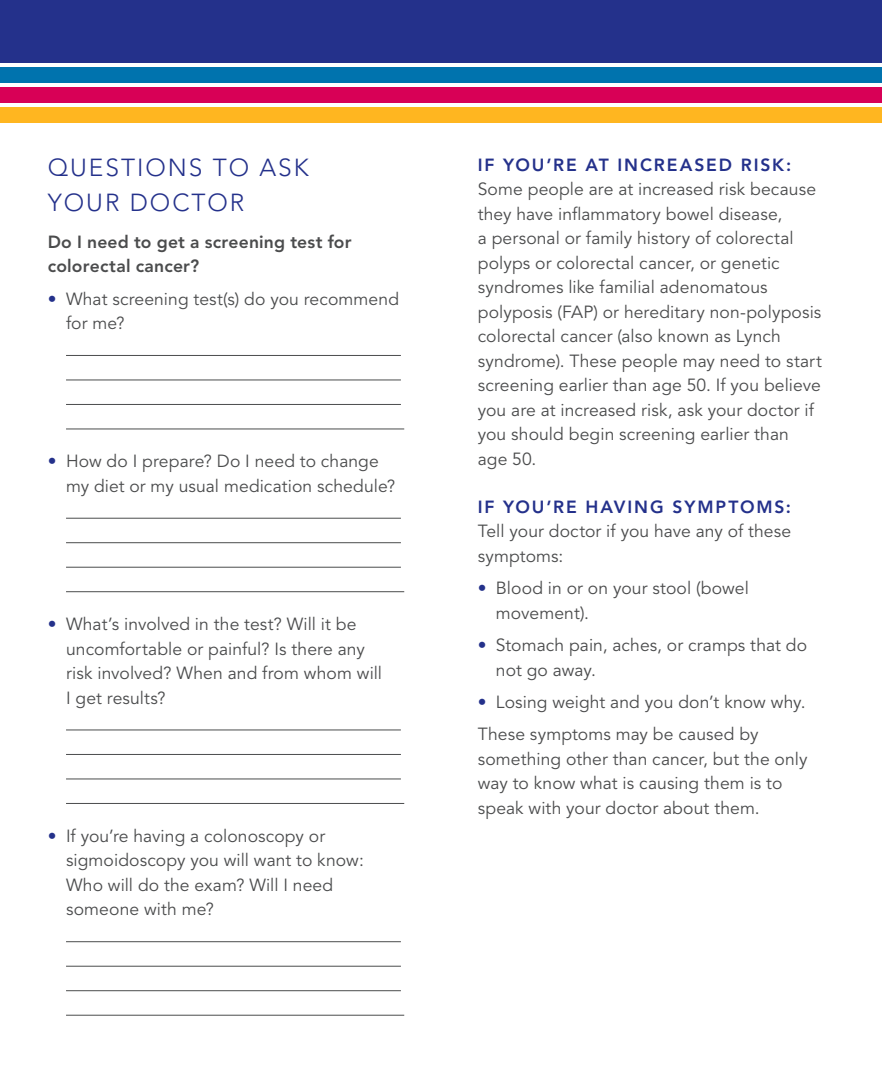
<style>
.page{position:relative;width:882px;height:1071px;background:#fff}
.page>*{position:absolute;margin:0;border:0;box-sizing:border-box;transform-origin:0 0}
.t1{font:300 24.5px/35px "Avenir";letter-spacing:.08em;color:#24318b}
.t2{font:17.5px/24.5px "Avenir";letter-spacing:.005em;color:#4b4c4d}
.t3{font:800 17.5px "Avenir";letter-spacing:.105em;color:#24318b}
.t4{font:800 17.5px/24.5px "Avenir";letter-spacing:.01em;color:#4b4c4d}
.s1{font-weight:300;color:#24318b}
</style>
<div class="page">
<hr style="left:66px;top:355px;width:335px;height:1px;background:#4b4c4d">
<hr style="left:66px;top:380px;width:335px;height:1px;background:#4b4c4d">
<hr style="left:66px;top:404px;width:335px;height:1px;background:#4b4c4d">
<hr style="left:66px;top:429px;width:338px;height:1px;background:#4b4c4d">
<hr style="left:66px;top:518px;width:335px;height:1px;background:#4b4c4d">
<hr style="left:66px;top:542px;width:335px;height:1px;background:#4b4c4d">
<hr style="left:66px;top:567px;width:335px;height:1px;background:#4b4c4d">
<hr style="left:66px;top:591px;width:338px;height:1px;background:#4b4c4d">
<hr style="left:66px;top:730px;width:335px;height:1px;background:#4b4c4d">
<hr style="left:66px;top:754px;width:335px;height:1px;background:#4b4c4d">
<hr style="left:66px;top:779px;width:335px;height:1px;background:#4b4c4d">
<hr style="left:66px;top:803px;width:338px;height:1px;background:#4b4c4d">
<hr style="left:66px;top:941px;width:335px;height:1px;background:#4b4c4d">
<hr style="left:66px;top:966px;width:335px;height:1px;background:#4b4c4d">
<hr style="left:66px;top:990px;width:335px;height:1px;background:#4b4c4d">
<hr style="left:66px;top:1015px;width:338px;height:1px;background:#4b4c4d">
<div style="left:0;top:67px;width:882px;height:16px;background:#0073ae"></div>
<div style="left:0;top:0;width:882px;height:62px;background:#24318b"></div>
<div style="left:0;top:87px;width:882px;height:16px;background:#d80056"></div>
<div style="left:0;top:108px;width:882px;height:15px;background:#ffb620"></div>
<h2 class="t1" style="left:48px;top:150px;width:262px">QUESTIONS TO ASK<br>YOUR DOCTOR</h2>
<p class="t4" style="left:48px;top:229px;width:305px">Do I need to get a screening test for colorectal cancer?</p>
<p class="t2" style="left:66px;top:287px;width:334px;text-indent:-18px"><span class="s1">•</span> What screening test(s) do you recommend for me?</p>
<p class="t2" style="left:66px;top:450px;width:331px;text-indent:-18px"><span class="s1">•</span> How do I prepare? Do I need to change my diet or my usual medication schedule?</p>
<p class="t2" style="left:66px;top:612px;width:318px;text-indent:-18px"><span class="s1">•</span> What’s involved in the test? Will it be uncomfortable or painful? Is there any risk involved? When and from whom will<br>I get results?</p>
<p class="t2" style="left:66px;top:824px;width:299px;text-indent:-18px"><span class="s1">•</span> If you’re having a colonoscopy or sigmoidoscopy you will want to know:<br>Who will do the exam? Will I need someone with me?</p>
<h3 class="t3" style="left:478px;top:154px;width:315px">IF YOU’RE AT INCREASED RISK:</h3>
<p class="t2" style="left:478px;top:178px;width:346px">Some people are at increased risk because they have inflammatory bowel disease,<br>a personal or family history of colorectal polyps or colorectal cancer, or genetic syndromes like familial adenomatous polyposis (FAP) or hereditary non-polyposis colorectal cancer (also known as Lynch syndrome). These people may need to start screening earlier than age 50. If you believe you are at increased risk, ask your doctor if you should begin screening earlier than age 50.</p>
<h3 class="t3" style="left:478px;top:496px;width:315px">IF YOU’RE HAVING SYMPTOMS:</h3>
<p class="t2" style="left:478px;top:520px;width:315px">Tell your doctor if you have any of these symptoms:</p>
<p class="t2" style="left:496px;top:577px;width:255px;text-indent:-18px"><span class="s1">•</span> Blood in or on your stool (bowel movement).</p>
<p class="t2" style="left:496px;top:633px;width:313px;text-indent:-18px"><span class="s1">•</span> Stomach pain, aches, or cramps that do not go away.</p>
<p class="t2" style="left:478px;top:690px;width:329px"><span class="s1">•</span> Losing weight and you don’t know why.</p>
<p class="t2" style="left:478px;top:723px;width:331px">These symptoms may be caused by something other than cancer, but the only way to know what is causing them is to speak with your doctor about them.</p>
</div>
